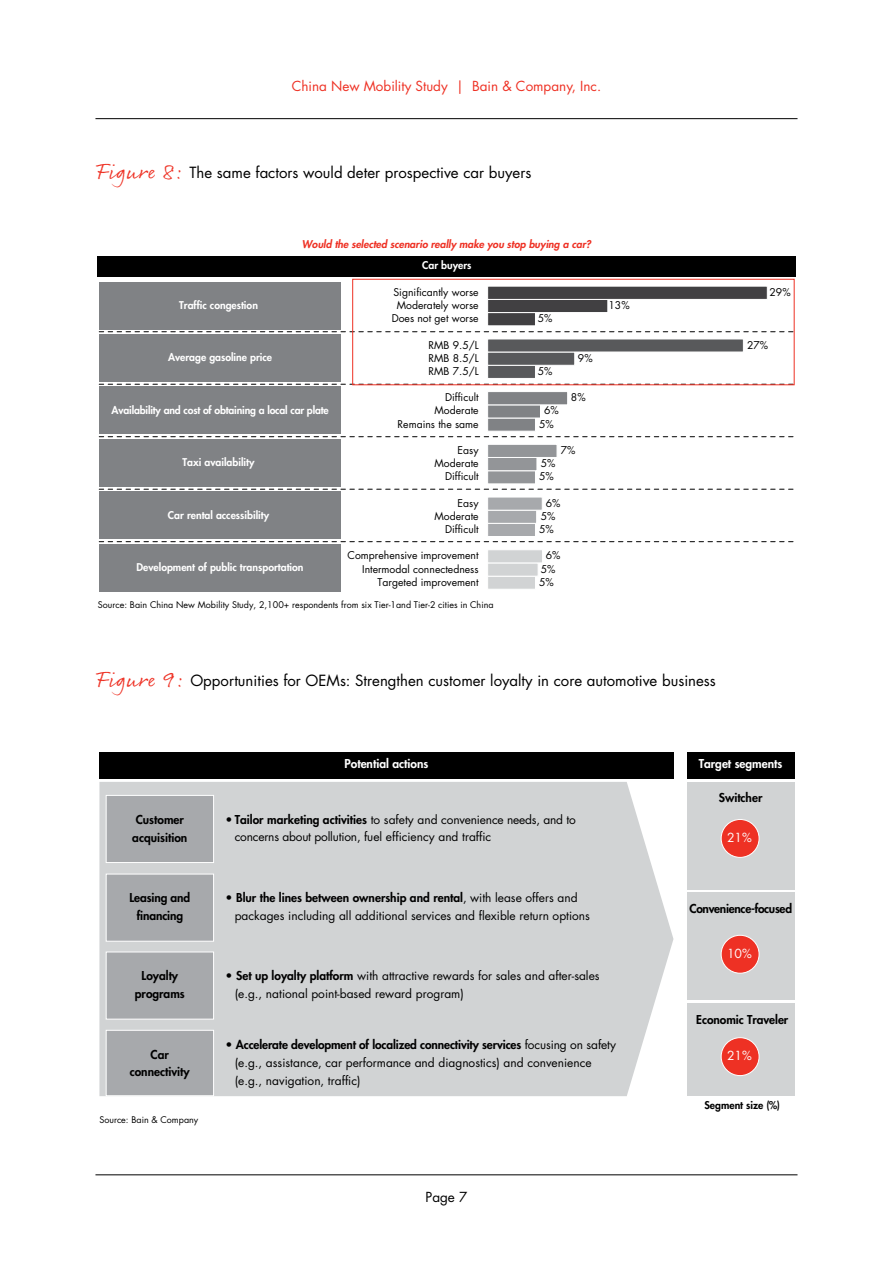
<style>
.page{position:relative;width:893px;height:1263px;background:#fff}
.page>*{position:absolute;margin:0;border:0;box-sizing:border-box;transform-origin:0 0}
.t1{font:15px "Futura";color:#000}
.t2{font:13.5px "Futura";color:#ee3124}
.t3{font:13.5px "Futura";color:#000}
.t4{font:12.15px "Futura";color:#fff}
.t5{font:12px/17.9px "Futura";color:#000}
.t6{font:800 12px/17.9px "Futura";color:#000;text-align:center}
.t7{font:800 12px "Futura";color:#fff}
.t8{font:800 12px "Futura";letter-spacing:-.025em;color:#000}
.t9{font:10.5px "Futura";color:#000}
.t10{font:800 10.5px "Futura";color:#fff}
.t11{font:italic 800 10.5px "Futura";color:#ee3124}
.t12{font:800 10.5px "Futura";color:#000}
.t13{font:9px "Futura";color:#000}
.s1{font-family:"Rollerscript Rough";font-size:22.5px;color:#ee3124}
.s2{font-weight:800}
</style>
<div class="page">
<hr style="left:95px;top:118px;width:702px;height:1px;background:#000">
<hr style="left:95px;top:1174px;width:702px;height:1px;background:#000">
<div style="left:98px;top:256px;width:698px;height:20px;background:#000"></div>
<svg style="left:99px;top:384px;width:253px;height:1px"></svg>
<svg style="left:99px;top:331px;width:693px;height:1px"></svg>
<svg style="left:99px;top:436px;width:695px;height:1px"></svg>
<svg style="left:99px;top:489px;width:695px;height:1px"></svg>
<svg style="left:99px;top:541px;width:695px;height:1px"></svg>
<div style="left:99px;top:282px;width:242px;height:47px;background:#808285"></div>
<div style="left:99px;top:334px;width:242px;height:48px;background:#808285"></div>
<div style="left:99px;top:387px;width:242px;height:47px;background:#808285"></div>
<div style="left:99px;top:439px;width:242px;height:48px;background:#808285"></div>
<div style="left:99px;top:492px;width:242px;height:47px;background:#808285"></div>
<div style="left:99px;top:544px;width:242px;height:48px;background:#808285"></div>
<div style="left:487px;top:576px;width:49px;height:13px;background:#d1d3d4;border:1px solid #fff"></div>
<div style="left:487px;top:563px;width:51px;height:13px;background:#d1d3d4;border:1px solid #fff"></div>
<div style="left:487px;top:550px;width:56px;height:13px;background:#d1d3d4;border:1px solid #fff"></div>
<div style="left:487px;top:523px;width:49px;height:14px;background:#a7a9ac;border:1px solid #fff"></div>
<div style="left:487px;top:510px;width:50px;height:13px;background:#a7a9ac;border:1px solid #fff"></div>
<div style="left:487px;top:497px;width:55px;height:13px;background:#a7a9ac;border:1px solid #fff"></div>
<div style="left:487px;top:470px;width:49px;height:14px;background:#939598;border:1px solid #fff"></div>
<div style="left:487px;top:457px;width:50px;height:14px;background:#939598;border:1px solid #fff"></div>
<div style="left:487px;top:444px;width:70px;height:14px;background:#939598;border:1px solid #fff"></div>
<div style="left:487px;top:418px;width:49px;height:13px;background:#808285;border:1px solid #fff"></div>
<div style="left:487px;top:405px;width:54px;height:13px;background:#808285;border:1px solid #fff"></div>
<div style="left:487px;top:391px;width:81px;height:14px;background:#808285;border:1px solid #fff"></div>
<div style="left:487px;top:365px;width:49px;height:14px;background:#58595b;border:1px solid #fff"></div>
<div style="left:487px;top:352px;width:88px;height:13px;background:#58595b;border:1px solid #fff"></div>
<div style="left:487px;top:339px;width:257px;height:13px;background:#58595b"></div>
<div style="left:487px;top:312px;width:49px;height:14px;background:#414042;border:1px solid #fff"></div>
<div style="left:487px;top:299px;width:121px;height:14px;background:#414042;border:1px solid #fff"></div>
<div style="left:487px;top:286px;width:280px;height:14px;background:#414042;border:1px solid #fff"></div>
<div style="left:352px;top:279px;width:442px;height:106px;border:1px solid #ee3124"></div>
<div style="left:99px;top:752px;width:574px;height:26px;background:#000"></div>
<div style="left:687px;top:752px;width:107px;height:26px;background:#000"></div>
<div style="left:99px;top:782px;width:574px;height:314px;background:#d1d3d4"></div>
<div style="left:106px;top:952px;width:108px;height:67px;background:#a7a9ac;border:1px solid #fff"></div>
<div style="left:106px;top:874px;width:108px;height:67px;background:#a7a9ac;border:1px solid #fff"></div>
<div style="left:106px;top:1030px;width:108px;height:66px;background:#a7a9ac;border:1px solid #fff"></div>
<div style="left:106px;top:795px;width:108px;height:68px;background:#a7a9ac;border:1px solid #fff"></div>
<div style="left:687px;top:893px;width:107px;height:107px;background:#d1d3d4"></div>
<div style="left:687px;top:782px;width:107px;height:107px;background:#d1d3d4"></div>
<div style="left:687px;top:1003px;width:107px;height:93px;background:#d1d3d4"></div>
<div style="left:721px;top:819px;width:38px;height:38px;background:#ee3124;border-radius:50%"></div>
<div style="left:721px;top:819px;width:38px;height:38px;border:1px solid #fff;border-radius:50%"></div>
<div style="left:721px;top:935px;width:38px;height:38px;background:#ee3124;border-radius:50%"></div>
<div style="left:721px;top:935px;width:38px;height:38px;border:1px solid #fff;border-radius:50%"></div>
<div style="left:721px;top:1038px;width:38px;height:37px;background:#ee3124;border-radius:50%"></div>
<div style="left:721px;top:1037px;width:38px;height:39px;border:1px solid #fff;border-radius:50%"></div>
<p class="t2" style="left:292px;top:78px;width:311px">China New Mobility Study | Bain &amp; Company, Inc.</p>
<p class="t1" style="left:95px;top:163px;width:438px"><span class="s1">Figure 8:</span> The same factors would deter prospective car buyers</p>
<p class="t10" style="left:179px;top:298px;width:80px">Traffic congestion</p>
<p class="t10" style="left:168px;top:350px;width:106px">Average gasoline price</p>
<p class="t11" style="left:302px;top:238px;width:291px">Would the selected scenario really make you stop buying a car?</p>
<p class="t10" style="left:422px;top:259px;width:51px">Car buyers</p>
<p class="t9" style="left:393px;top:285px;width:87px">Significantly worse</p>
<p class="t9" style="left:397px;top:298px;width:83px">Moderately worse</p>
<p class="t9" style="left:392px;top:312px;width:88px">Does not get worse</p>
<p class="t9" style="left:428px;top:338px;width:52px">RMB 9.5/L</p>
<p class="t9" style="left:428px;top:351px;width:52px">RMB 8.5/L</p>
<p class="t9" style="left:428px;top:364px;width:52px">RMB 7.5/L</p>
<p class="t9" style="left:445px;top:391px;width:35px">Difficult</p>
<p class="t9" style="left:538px;top:312px;width:16px">5%</p>
<p class="t9" style="left:538px;top:364px;width:16px">5%</p>
<p class="t9" style="left:578px;top:351px;width:16px">9%</p>
<p class="t9" style="left:571px;top:391px;width:16px">8%</p>
<p class="t10" style="left:112px;top:403px;width:219px">Availability and cost of obtaining a local car plate</p>
<p class="t9" style="left:434px;top:404px;width:46px">Moderate</p>
<p class="t9" style="left:544px;top:404px;width:16px">6%</p>
<p class="t9" style="left:398px;top:417px;width:83px">Remains the same</p>
<p class="t9" style="left:539px;top:417px;width:16px">5%</p>
<p class="t10" style="left:183px;top:455px;width:73px">Taxi availability</p>
<p class="t9" style="left:458px;top:443px;width:22px">Easy</p>
<p class="t9" style="left:561px;top:443px;width:16px">7%</p>
<p class="t9" style="left:434px;top:457px;width:46px">Moderate</p>
<p class="t9" style="left:541px;top:457px;width:16px">5%</p>
<p class="t9" style="left:445px;top:470px;width:35px">Difficult</p>
<p class="t9" style="left:539px;top:470px;width:16px">5%</p>
<p class="t10" style="left:168px;top:508px;width:103px">Car rental accessibility</p>
<p class="t9" style="left:458px;top:496px;width:22px">Easy</p>
<p class="t9" style="left:546px;top:496px;width:16px">6%</p>
<p class="t9" style="left:434px;top:509px;width:46px">Moderate</p>
<p class="t9" style="left:541px;top:509px;width:16px">5%</p>
<p class="t9" style="left:445px;top:522px;width:35px">Difficult</p>
<p class="t9" style="left:539px;top:522px;width:16px">5%</p>
<p class="t10" style="left:137px;top:560px;width:169px">Development of public transportation</p>
<p class="t9" style="left:348px;top:549px;width:133px">Comprehensive improvement</p>
<p class="t9" style="left:546px;top:549px;width:16px">6%</p>
<p class="t9" style="left:362px;top:562px;width:118px">Intermodal connectedness</p>
<p class="t9" style="left:541px;top:562px;width:16px">5%</p>
<p class="t9" style="left:378px;top:575px;width:102px">Targeted improvement</p>
<p class="t9" style="left:539px;top:575px;width:16px">5%</p>
<p class="t13" style="left:98px;top:599px;width:397px">Source: Bain China New Mobility Study, 2,100+ respondents from six Tier-1and Tier-2 cities in China</p>
<p class="t9" style="left:608px;top:298px;width:23px">13%</p>
<p class="t1" style="left:95px;top:670px;width:622px"><span class="s1">Figure 9:</span> Opportunities for OEMs: Strengthen customer loyalty in core automotive business</p>
<p class="t9" style="left:769px;top:285px;width:23px">29%</p>
<p class="t9" style="left:747px;top:338px;width:23px">27%</p>
<p class="t7" style="left:345px;top:756px;width:85px">Potential actions</p>
<p class="t7" style="left:699px;top:756px;width:85px">Target segments</p>
<p class="t6" style="left:132px;top:810px;width:57px;text-align:left">Customer acquisition</p>
<p class="t5" style="left:235px;top:810px;width:343px;text-indent:-9px">• <span class="s2">Tailor marketing activities</span> to safety and convenience needs, and to concerns about pollution, fuel efficiency and traffic</p>
<p class="t6" style="left:130px;top:889px;width:62px">Leasing and financing</p>
<p class="t5" style="left:235px;top:889px;width:357px;text-indent:-9px">• <span class="s2">Blur the lines between ownership and rental</span>, with lease offers and packages including all additional services and flexible return options</p>
<p class="t6" style="left:135px;top:967px;width:51px">Loyalty programs</p>
<p class="t5" style="left:235px;top:967px;width:366px;text-indent:-9px">• <span class="s2">Set up loyalty platform</span> with attractive rewards for sales and after-sales (e.g., national point-based reward program)</p>
<p class="t6" style="left:130px;top:1045px;width:62px">Car connectivity</p>
<p class="t5" style="left:235px;top:1036px;width:383px;text-indent:-9px">• <span class="s2">Accelerate development of localized connectivity services</span> focusing on safety (e.g., assistance, car performance and diagnostics) and convenience (e.g., navigation, traffic)</p>
<p class="t13" style="left:99px;top:1113px;width:100px">Source: Bain &amp; Company</p>
<p class="t3" style="left:426px;top:1188px;width:43px">Page 7</p>
<p class="t6" style="left:719px;top:788px;width:45px">Switcher</p>
<p class="t4" style="left:727px;top:830px;width:26px">21%</p>
<p class="t8" style="left:689px;top:900px;width:104px">Convenience-focused</p>
<p class="t4" style="left:727px;top:946px;width:26px">10%</p>
<p class="t6" style="left:696px;top:1010px;width:94px">Economic Traveler</p>
<p class="t4" style="left:727px;top:1048px;width:26px">21%</p>
<p class="t12" style="left:704px;top:1098px;width:77px">Segment size (%)</p>
</div>
